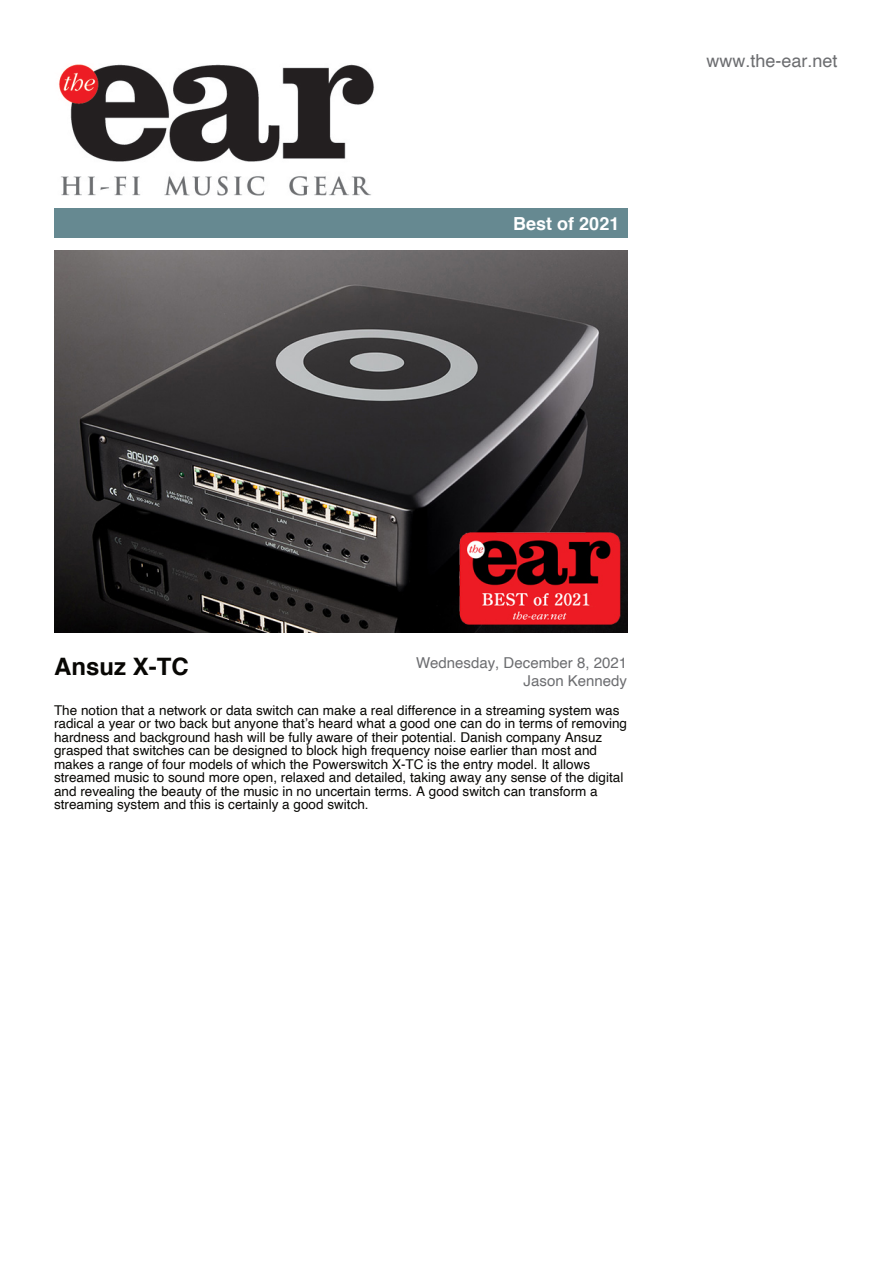
<style>
.page{position:relative;width:894px;height:1263px;background:#fff}
.page>*{position:absolute;margin:0;border:0;box-sizing:border-box;transform-origin:0 0}
.t1{font:700 24px "Helvetica";color:#080704}
.t2{font:18px "Helvetica";color:#6c6d70}
.t3{font:700 18px "Helvetica";color:#fff}
.t4{font:15px/18px "Helvetica";color:#6c6d70;text-align:right}
.t5{font:13.5px/13.5px "Helvetica";color:#080704}
</style>
<div class="page">
<img style="left:59px;top:64px;width:315px;height:132px">
<div style="left:54px;top:208px;width:573px;height:30px;background:#668991"></div>
<img style="left:54px;top:250px;width:573px;height:382px">
<h2 class="t3" style="left:513px;top:217px;width:108px">Best of 2021</h2>
<h2 class="t2" style="left:706px;top:53px;width:133px">www.the-ear.net</h2>
<h1 class="t1" style="left:54px;top:657px;width:136px">Ansuz X-TC</h1>
<p class="t4" style="left:416px;top:655px;width:212px">Wednesday, December 8, 2021<br>Jason Kennedy</p>
<p class="t5" style="left:54px;top:704px;width:574px">The notion that a network or data switch can make a real difference in a streaming system was radical a year or two back but anyone that’s heard what a good one can do in terms of removing hardness and background hash will be fully aware of their potential. Danish company Ansuz grasped that switches can be designed to block high frequency noise earlier than most and makes a range of four models of which the Powerswitch X-TC is the entry model. It allows streamed music to sound more open, relaxed and detailed, taking away any sense of the digital and revealing the beauty of the music in no uncertain terms. A good switch can transform a streaming system and this is certainly a good switch.</p>
</div>
